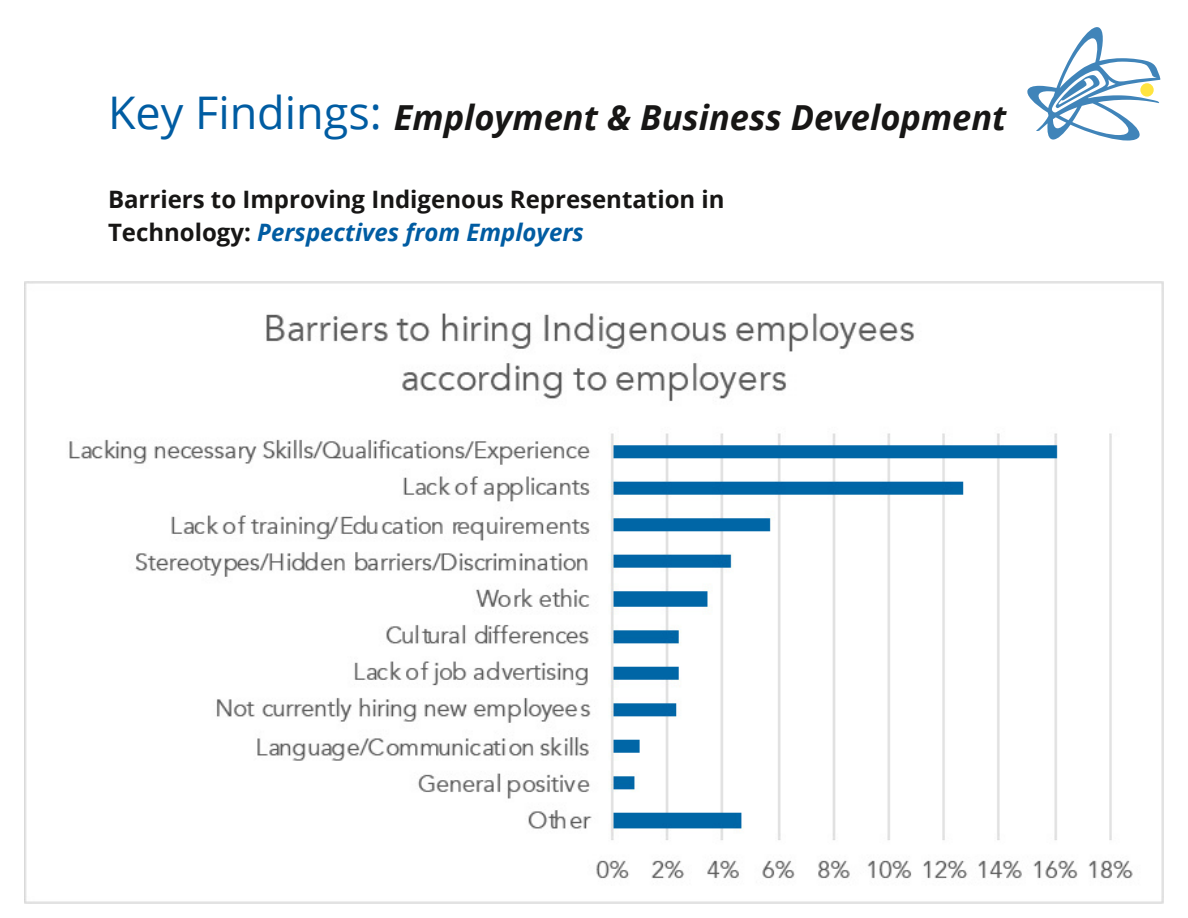
<style>
.page{position:relative;width:1188px;height:918px;background:#fff}
.page>*{position:absolute;margin:0;border:0;box-sizing:border-box;transform-origin:0 0}
.t1{font:45px "Open Sans";color:#005ca2}
.t2{font:italic 700 34.5px "Open Sans";color:#171615}
.t3{font:700 24px/32.7px "Open Sans";color:#171615}
.s1{font-style:italic;color:#005ca2}
</style>
<div class="page">
<svg style="left:1027px;top:27px;width:134px;height:114px"></svg>
<img style="left:25px;top:281px;width:1138px;height:623px">
<p class="t1" style="left:108px;top:81px;width:275px">Key Findings:</p>
<p class="t2" style="left:394px;top:94px;width:614px">Employment &amp; Business Development</p>
<p class="t3" style="left:108px;top:182px;width:618px">Barriers to Improving Indigenous Representation in<br>Technology: <span class="s1">Perspectives from Employers</span></p>
</div>
